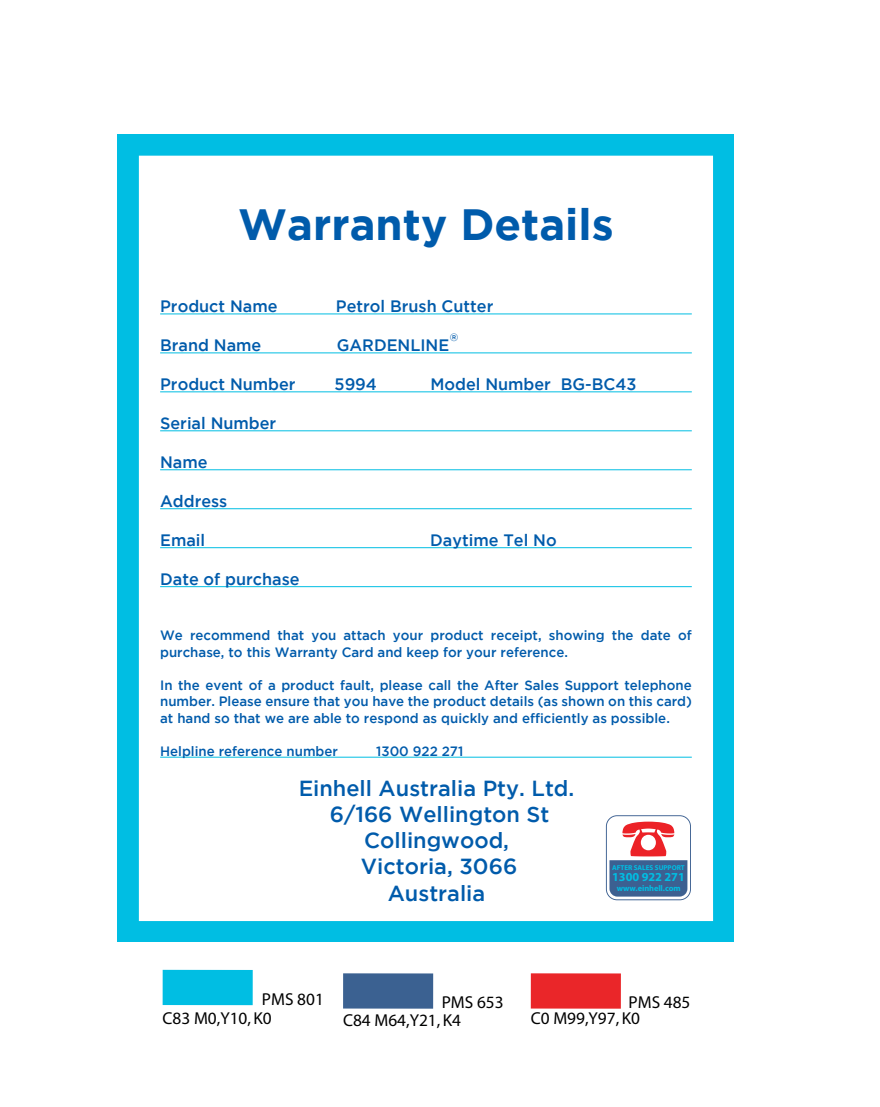
<style>
.page{position:relative;width:880px;height:1107px;background:#fff}
.page>*{position:absolute;margin:0;border:0;box-sizing:border-box;transform-origin:0 0}
.t1{font:700 43.65px "Gotham";color:#005bab}
.t2{font:500 21.75px/26.1px "Gotham";color:#005bab;text-align:center}
.t3{font:17.25px/19px "Myriad";color:#000100}
.t4{font:500 16.5px "Gotham";color:#005bab}
.t5{font:500 13.5px/16.5px "Gotham";color:#005bab}
.t6{font:700 12.15px "Myriad";color:#00bee3}
.t7{font:500 10.5px "Gotham";color:#005bab}
.t8{font:700 8.4px "Myriad";letter-spacing:-.005em;color:#00bee3}
.t9{font:700 7.05px "Myriad";color:#00bee3}
</style>
<div class="page">
<div style="left:118px;top:134px;width:616px;height:808px;background:#00bee3"></div>
<div style="left:139px;top:156px;width:574px;height:765px;background:#fff"></div>
<hr style="left:160px;top:314px;width:532px;height:1px;background:#00bee3">
<hr style="left:160px;top:352px;width:532px;height:1px;background:#00bee3">
<hr style="left:160px;top:391px;width:532px;height:1px;background:#00bee3">
<hr style="left:160px;top:430px;width:532px;height:1px;background:#00bee3">
<hr style="left:160px;top:469px;width:532px;height:1px;background:#00bee3">
<hr style="left:160px;top:508px;width:532px;height:1px;background:#00bee3">
<hr style="left:160px;top:547px;width:532px;height:1px;background:#00bee3">
<hr style="left:160px;top:586px;width:532px;height:1px;background:#00bee3">
<hr style="left:160px;top:757px;width:532px;height:1px;background:#00bee3">
<svg style="left:606px;top:815px;width:85px;height:85px;background:#a99cb1"></svg>
<div style="left:163px;top:970px;width:90px;height:35px;background:#00bee3"></div>
<div style="left:343px;top:973px;width:90px;height:36px;background:#3b6191"></div>
<div style="left:531px;top:973px;width:90px;height:36px;background:#ea2629"></div>
<h1 class="t1" style="left:238px;top:200px;width:377px">Warranty Details</h1>
<p class="t4" style="left:160px;top:297px;width:119px">Product Name</p>
<p class="t4" style="left:336px;top:297px;width:159px">Petrol Brush Cutter</p>
<p class="t4" style="left:160px;top:336px;width:103px">Brand Name</p>
<p class="t4" style="left:337px;top:336px;width:114px">GARDENLINE</p>
<p class="t4" style="left:160px;top:375px;width:137px">Product Number</p>
<p class="t4" style="left:334px;top:375px;width:44px">5994</p>
<p class="t4" style="left:430px;top:375px;width:207px">Model Number BG-BC43</p>
<p class="t4" style="left:160px;top:414px;width:118px">Serial Number</p>
<p class="t4" style="left:160px;top:453px;width:49px">Name</p>
<p class="t4" style="left:160px;top:492px;width:69px">Address</p>
<p class="t4" style="left:160px;top:531px;width:47px">Email</p>
<p class="t4" style="left:430px;top:531px;width:128px">Daytime Tel No</p>
<p class="t4" style="left:160px;top:570px;width:141px">Date of purchase</p>
<p class="t7" style="left:450px;top:331px;width:10px">®</p>
<p class="t5" style="left:160px;top:627px;width:533px">We recommend that you attach your product receipt, showing the date of purchase, to this Warranty Card and keep for your reference.</p>
<p class="t5" style="left:160px;top:677px;width:533px;text-align:justify">In the event of a product fault, please call the After Sales Support telephone number. Please ensure that you have the product details (as shown on this card) at hand so that we are able to respond as quickly and efficiently as possible.</p>
<p class="t5" style="left:160px;top:743px;width:179px">Helpline reference number</p>
<p class="t5" style="left:376px;top:743px;width:89px">1300 922 271</p>
<h2 class="t2" style="left:299px;top:775px;width:277px">Einhell Australia Pty. Ltd.<br>6/166 Wellington St<br>Collingwood,<br>Victoria, 3066<br>Australia</h2>
<p class="t9" style="left:612px;top:864px;width:74px">AFTER SALES SUPPORT</p>
<p class="t6" style="left:612px;top:871px;width:74px">1300 922 271</p>
<p class="t8" style="left:617px;top:883px;width:65px">www.einhell.com</p>
<p class="t3" style="left:163px;top:990px;width:163px;text-indent:99px">PMS 801<br>C83 M0,Y10, K0</p>
<p class="t3" style="left:442px;top:993px;width:63px">PMS 653</p>
<p class="t3" style="left:343px;top:1012px;width:119px">C84 M64,Y21, K4</p>
<p class="t3" style="left:628px;top:993px;width:63px">PMS 485</p>
<p class="t3" style="left:531px;top:1009px;width:111px">C0 M99,Y97, K0</p>
</div>
